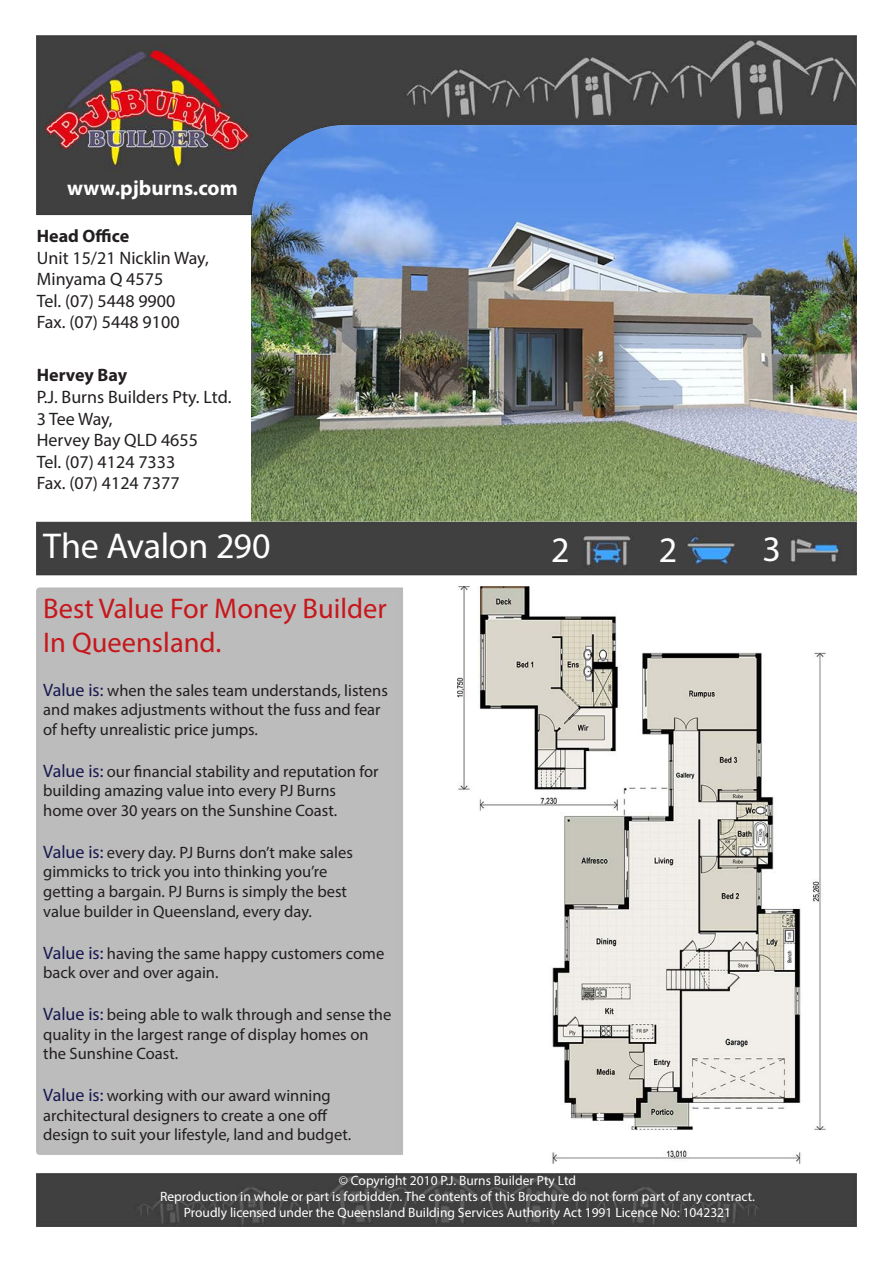
<style>
.page{position:relative;width:893px;height:1263px;background:#fff}
.page>*{position:absolute;margin:0;border:0;box-sizing:border-box;transform-origin:0 0}
.t1{font:36px "Myriad Pro";letter-spacing:-.01em;color:#fff}
.t2{font:28.5px/34.2px "Myriad Pro";color:#c6171c}
.t3{font:700 21px "Myriad Pro";color:#fff}
.t4{font:18px/21.6px "Myriad Pro";color:#231f20}
.t5{font:700 18px "Myriad Pro";color:#231f20}
.t6{font:16.5px/19.8px "Myriad Pro";color:#231f20}
.t7{font:13.5px/16.2px "Myriad Pro";color:#fff;text-align:center}
.s1{font-size:18px;color:#171750}
</style>
<div class="page">
<img style="left:36px;top:35px;width:821px;height:1192px">
<p class="t3" style="left:67px;top:174px;width:172px">www.pjburns.com</p>
<p class="t5" style="left:37px;top:224px;width:94px">Head Office</p>
<p class="t4" style="left:37px;top:247px;width:173px">Unit 15/21 Nicklin Way,<br>Minyama Q 4575<br>Tel. (07) 5448 9900<br>Fax. (07) 5448 9100</p>
<p class="t5" style="left:37px;top:363px;width:92px">Hervey Bay</p>
<p class="t4" style="left:37px;top:386px;width:196px">P.J. Burns Builders Pty. Ltd.<br>3 Tee Way,<br>Hervey Bay QLD 4655<br>Tel. (07) 4124 7333<br>Fax. (07) 4124 7377</p>
<h1 class="t1" style="left:43px;top:524px;width:229px">The Avalon 290</h1>
<h1 class="t1" style="left:659px;top:527px;width:20px">2</h1>
<h1 class="t1" style="left:551px;top:527px;width:20px">2</h1>
<h1 class="t1" style="left:763px;top:527px;width:20px">3</h1>
<h2 class="t2" style="left:43px;top:591px;width:345px">Best Value For Money Builder<br>In Queensland.</h2>
<p class="t6" style="left:43px;top:680px;width:346px"><span class="s1">Value is:</span> when the sales team understands, listens and makes adjustments without the fuss and fear of hefty unrealistic price jumps.</p>
<p class="t6" style="left:43px;top:761px;width:337px"><span class="s1">Value is:</span> our financial stability and reputation for building amazing value into every PJ Burns home over 30 years on the Sunshine Coast.</p>
<p class="t6" style="left:43px;top:842px;width:311px"><span class="s1">Value is:</span> every day. PJ Burns don’t make sales gimmicks to trick you into thinking you’re getting a bargain. PJ Burns is simply the best value builder in Queensland, every day.</p>
<p class="t6" style="left:43px;top:943px;width:343px"><span class="s1">Value is:</span> having the same happy customers come back over and over again.</p>
<p class="t6" style="left:43px;top:1004px;width:350px"><span class="s1">Value is:</span> being able to walk through and sense the quality in the largest range of display homes on the Sunshine Coast.</p>
<p class="t6" style="left:43px;top:1085px;width:310px"><span class="s1">Value is:</span> working with our award winning architectural designers to create a one off design to suit your lifestyle, land and budget.</p>
<p class="t7" style="left:160px;top:1172px;width:596px">© Copyright 2010 P.J. Burns Builder Pty Ltd<br>Reproduction in whole or part is forbidden. The contents of this Brochure do not form part of any contract.<br>Proudly licensed under the Queensland Building Services Authority Act 1991 Licence No: 1042321</p>
</div>
